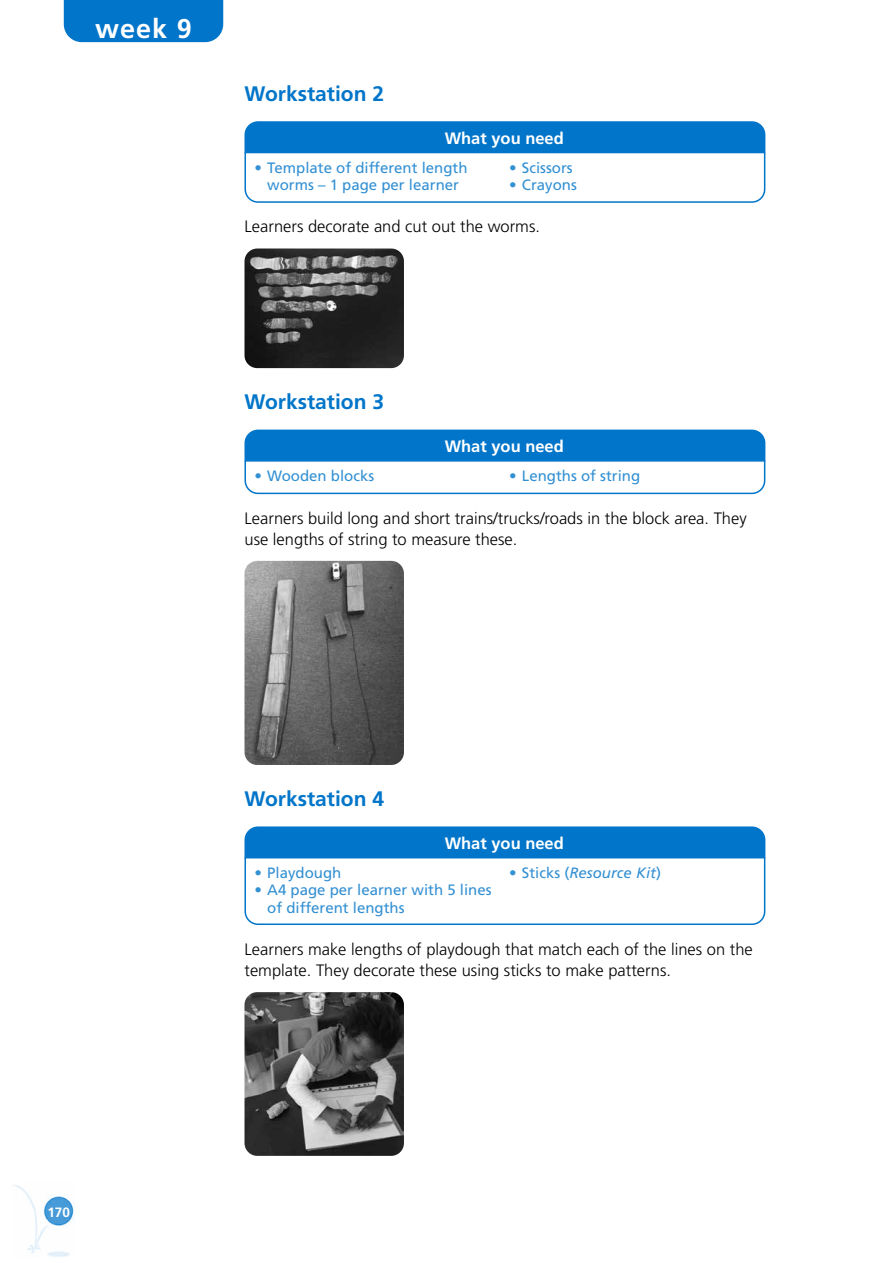
<style>
.page{position:relative;width:893px;height:1263px;background:#fff}
.page>*{position:absolute;margin:0;border:0;box-sizing:border-box;transform-origin:0 0}
.t1{font:700 27px "Frutiger LT Std";color:#fff}
.t2{font:700 21px "Frutiger LT Std";color:#0075c9}
.t3{font:300 16.5px/21px "Frutiger LT Std";color:#000}
.t4{font:700 16.5px "Frutiger LT Std";color:#fff}
.t5{font:15px/17.2px "Frutiger LT Std";color:#3390d3;text-align:center}
.t6{font:italic 15px "Frutiger LT Std";color:#3390d3}
.t7{font:700 13.5px "Frutiger LT Std";color:#fff}
.s1{font-style:normal}
</style>
<div class="page">
<div style="left:64px;top:0;width:159px;height:42px;background:#0075c9"></div>
<img style="left:13px;top:1185px;width:61px;height:72px">
<div style="left:245px;top:122px;width:520px;height:41px;background:#0075c9;border-radius:13px"></div>
<div style="left:244px;top:121px;width:521px;height:43px;border:2px solid #0075c9;border-radius:13px"></div>
<svg style="left:244px;top:151px;width:522px;height:52px"></svg>
<img style="left:244px;top:248px;width:160px;height:120px">
<div style="left:245px;top:430px;width:520px;height:42px;background:#0075c9;border-radius:13px"></div>
<div style="left:244px;top:430px;width:521px;height:42px;border:2px solid #0075c9;border-radius:13px"></div>
<svg style="left:244px;top:459px;width:522px;height:36px"></svg>
<img style="left:244px;top:561px;width:160px;height:204px">
<div style="left:245px;top:827px;width:520px;height:41px;background:#0075c9;border-radius:13px"></div>
<div style="left:244px;top:826px;width:521px;height:43px;border:2px solid #0075c9;border-radius:13px"></div>
<svg style="left:244px;top:856px;width:522px;height:69px"></svg>
<img style="left:244px;top:992px;width:160px;height:164px">
<h1 class="t1" style="left:95px;top:12px;width:98px">week 9</h1>
<p class="t2" style="left:244px;top:81px;width:141px">Workstation 2</p>
<p class="t4" style="left:445px;top:128px;width:121px">What you need</p>
<p class="t5" style="left:254px;top:159px;width:215px">• Template of different length worms – 1 page per learner</p>
<p class="t5" style="left:509px;top:159px;width:65px">• Scissors</p>
<p class="t5" style="left:509px;top:177px;width:69px">• Crayons</p>
<p class="t3" style="left:244px;top:216px;width:297px">Learners decorate and cut out the worms.</p>
<p class="t2" style="left:244px;top:389px;width:141px">Workstation 3</p>
<p class="t4" style="left:445px;top:436px;width:121px">What you need</p>
<p class="t5" style="left:254px;top:468px;width:121px">• Wooden blocks</p>
<p class="t5" style="left:509px;top:468px;width:133px">• Lengths of string</p>
<p class="t3" style="left:244px;top:508px;width:504px">Learners build long and short trains/trucks/roads in the block area. They use lengths of string to measure these.</p>
<p class="t7" style="left:47px;top:1204px;width:24px">170</p>
<p class="t2" style="left:244px;top:786px;width:141px">Workstation 4</p>
<p class="t4" style="left:445px;top:833px;width:121px">What you need</p>
<p class="t5" style="left:254px;top:864px;width:88px">• Playdough</p>
<p class="t5" style="left:267px;top:882px;width:226px;text-align:left;text-indent:-13px">• A4 page per learner with 5 lines of different lengths</p>
<p class="t6" style="left:509px;top:864px;width:153px"><span class="s1">• Sticks (</span>Resource Kit<span class="s1">)</span></p>
<p class="t3" style="left:244px;top:939px;width:510px">Learners make lengths of playdough that match each of the lines on the template. They decorate these using sticks to make patterns.</p>
</div>
